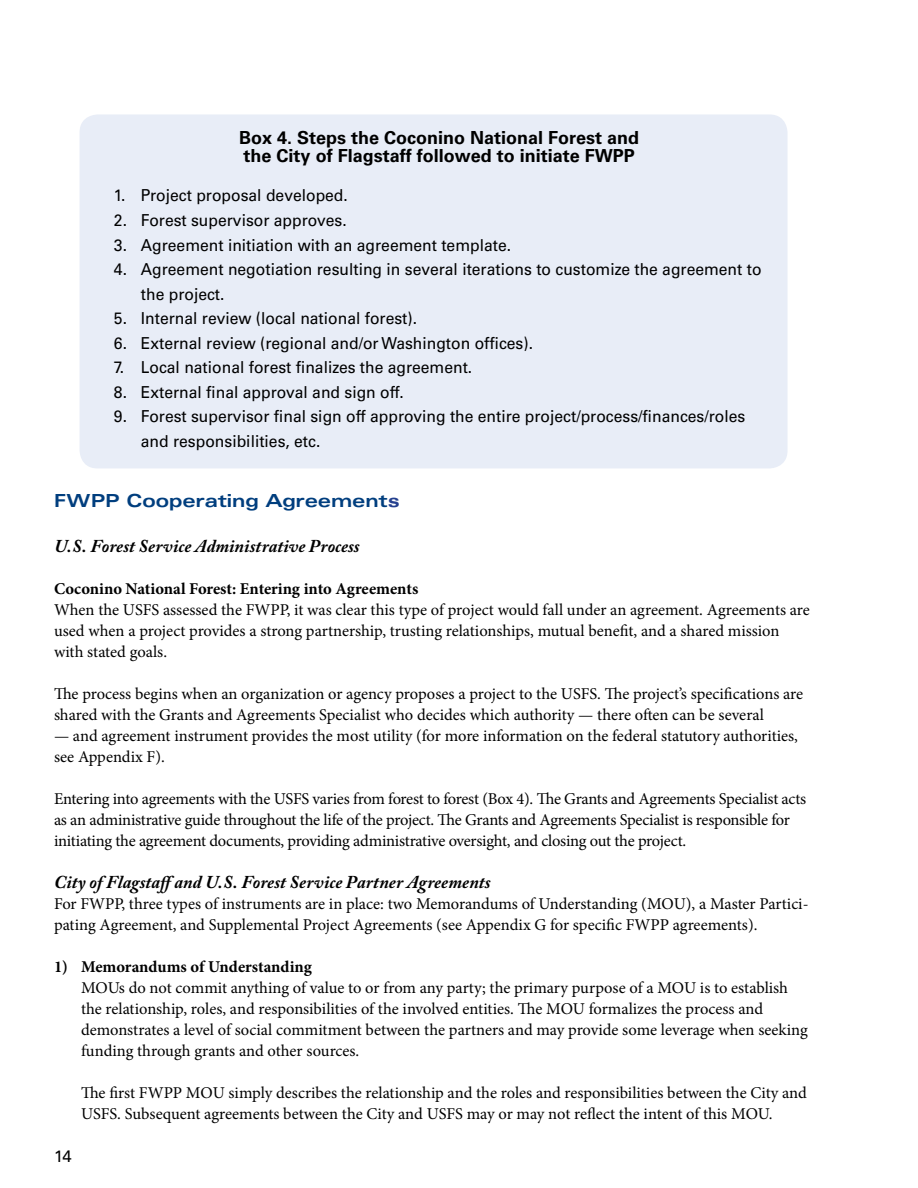
<style>
.page{position:relative;width:918px;height:1188px;background:#fff}
.page>*{position:absolute;margin:0;border:0;box-sizing:border-box;transform-origin:0 0}
.Body{font:italic 700 18px "Adobe Caslon Pro";letter-spacing:.005em;color:#000}
.t1{font:700 18px/18px "Univers";color:#000}
.t2{font:700 expanded 18px "Univers";letter-spacing:-.01em;color:#003e7e}
.List_Paragraph{font:16.5px/21px "Minion Pro";letter-spacing:-.005em;color:#000}
.List_Paragraph-2{font:16.5px "Univers";color:#000;scale:.95 1}
.Heading_3{font:700 16.5px "Minion Pro";letter-spacing:-.005em;color:#000}
.List_Paragraph-3{font:16.5px "Univers";color:#000}
.s1{color:#25408f}
</style>
<div class="page">
<div style="left:80px;top:114px;width:708px;height:354px;background:#e8edf7;border-radius:18px"></div>
<p class="t1" style="left:239px;top:129px;width:402px">Box 4. Steps the Coconino National Forest and the City of Flagstaff followed to initiate FWPP</p>
<p class="List_Paragraph-2" style="left:114px;top:186px;width:248px">1. Project proposal developed.</p>
<p class="List_Paragraph-2" style="left:114px;top:210px;width:247px">2. Forest supervisor approves.</p>
<p class="List_Paragraph-2" style="left:114px;top:235px;width:420px">3. Agreement initiation with an agreement template.</p>
<p class="List_Paragraph-2" style="left:114px;top:259px;width:683px">4. Agreement negotiation resulting in several iterations to customize the agreement to</p>
<p class="List_Paragraph-2" style="left:141px;top:284px;width:90px">the project.</p>
<p class="List_Paragraph-2" style="left:114px;top:308px;width:321px">5. Internal review (local national forest).</p>
<p class="List_Paragraph-2" style="left:114px;top:333px;width:443px">6. External review (regional and/or Washington offices).</p>
<p class="List_Paragraph-2" style="left:114px;top:357px;width:379px">7. Local national forest finalizes the agreement.</p>
<p class="List_Paragraph-2" style="left:114px;top:382px;width:307px">8. External final approval and sign off.</p>
<p class="List_Paragraph-2" style="left:114px;top:406px;width:666px">9. Forest supervisor final sign off approving the entire project/process/finances/roles</p>
<p class="List_Paragraph-2" style="left:141px;top:431px;width:190px">and responsibilities, etc.</p>
<p class="t2" style="left:54px;top:490px;width:347px">FWPP Cooperating Agreement<span class="s1">s</span></p>
<p class="Body" style="left:54px;top:535px;width:307px">U.S. Forest Service Administrative Process</p>
<p class="Heading_3" style="left:54px;top:577px;width:366px">Coconino National Forest: Entering into Agreements</p>
<p class="List_Paragraph" style="left:54px;top:599px;width:757px">When the USFS assessed the FWPP, it was clear this type of project would fall under an agreement. Agreements are used when a project provides a strong partnership, trusting relationships, mutual benefit, and a shared mission with stated goals.</p>
<p class="List_Paragraph" style="left:54px;top:683px;width:751px">The process begins when an organization or agency proposes a project to the USFS. The project’s specifications are shared with the Grants and Agreements Specialist who decides which authority — there often can be several</p>
<p class="List_Paragraph" style="left:54px;top:725px;width:746px">— and agreement instrument provides the most utility (for more information on the federal statutory authorities, see Appendix F).</p>
<p class="List_Paragraph" style="left:54px;top:788px;width:754px">Entering into agreements with the USFS varies from forest to forest (Box 4). The Grants and Agreements Specialist acts as an administrative guide throughout the life of the project. The Grants and Agreements Specialist is responsible for initiating the agreement documents, providing administrative oversight, and closing out the project.</p>
<p class="Body" style="left:54px;top:871px;width:438px">City of Flagstaffand U.S. Forest Service Partner Agreements</p>
<p class="List_Paragraph" style="left:54px;top:893px;width:756px">For FWPP, three types of instruments are in place: two Memorandums of Understanding (MOU), a Master Partici&shy;pating Agreement, and Supplemental Project Agreements (see Appendix G for specific FWPP agreements).</p>
<p class="Heading_3" style="left:54px;top:955px;width:259px">1) Memorandums of Understanding</p>
<p class="List_Paragraph" style="left:81px;top:977px;width:728px">MOUs do not commit anything of value to or from any party; the primary purpose of a MOU is to establish the relationship, roles, and responsibilities of the involved entities. The MOU formalizes the process and demonstrates a level of social commitment between the partners and may provide some leverage when seeking funding through grants and other sources.</p>
<p class="List_Paragraph" style="left:81px;top:1082px;width:727px">The first FWPP MOU simply describes the relationship and the roles and responsibilities between the City and<br>USFS. Subsequent agreements between the City and USFS may or may not reflect the intent of this MOU.</p>
<p class="List_Paragraph-3" style="left:54px;top:1146px;width:19px">14</p>
</div>
